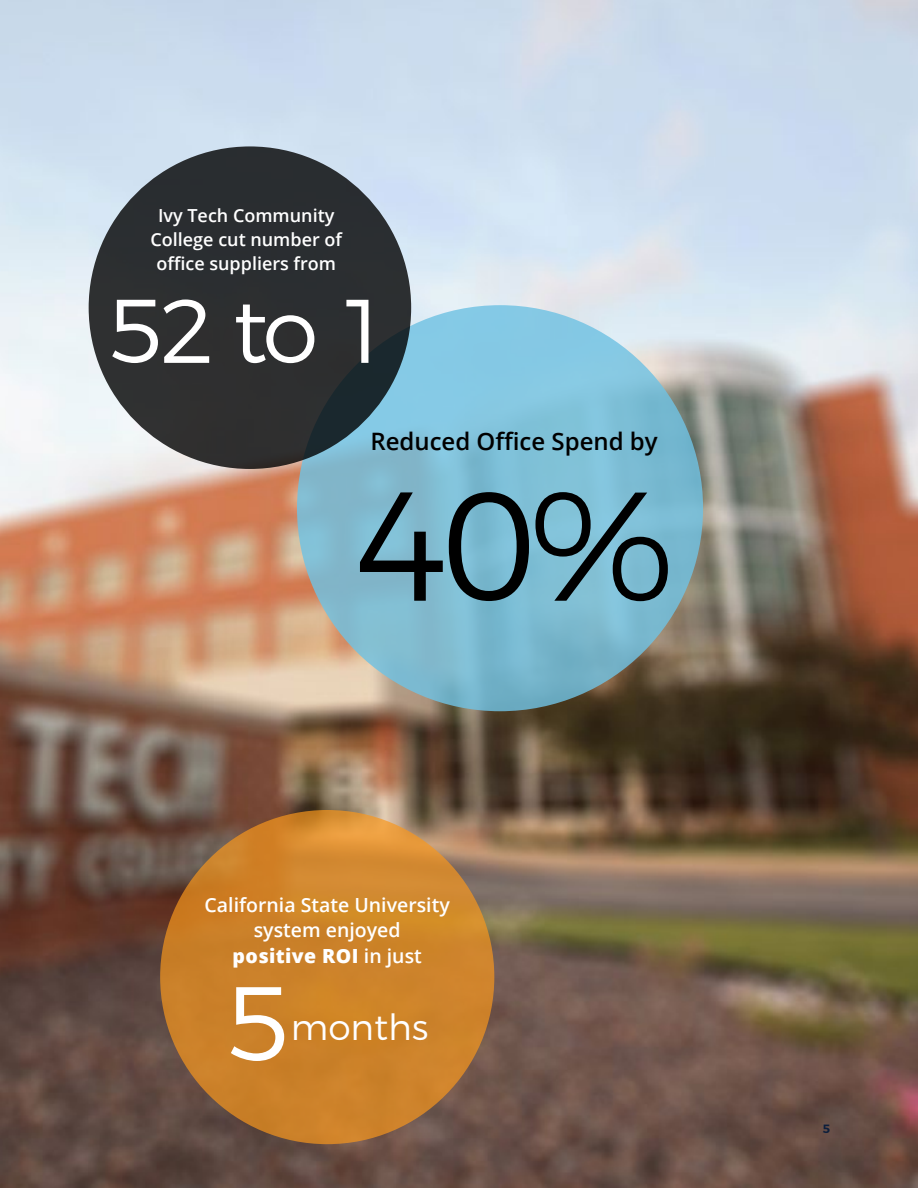
<style>
.page{position:relative;width:918px;height:1188px;background:#fff}
.page>*{position:absolute;margin:0;border:0;box-sizing:border-box;transform-origin:0 0}
.t1{font:300 154.5px "Montserrat";color:#000}
.t2{font:300 105px "Montserrat";color:#fff}
.t3{font:300 90px "Montserrat";color:#fff}
.t4{font:300 36px "Montserrat";color:#fff}
.t5{font:600 24px "Open Sans";color:#000}
.t6{font:600 19.5px/25.5px "Open Sans";color:#fff;text-align:center}
.t7{font:600 18px/24px "Open Sans";color:#fff;text-align:center}
.t8{font:600 12px "Montserrat";color:#0d1f3c}
.s1{font-weight:800}
</style>
<div class="page">
<img style="left:0;top:0;width:918px;height:1188px">
<svg style="left:297px;top:305px;width:406px;height:406px;background:#7fbed5"></svg>
<div style="left:89px;top:146px;width:322px;height:323px;background:#2c2e30;border-radius:50%"></div>
<div style="left:160px;top:810px;width:334px;height:334px;background:#cd8229;border-radius:50%"></div>
<p class="t7" style="left:150px;top:203px;width:193px">Ivy Tech Community<br>College cut number of office suppliers from</p>
<h3 class="t3" style="left:108px;top:260px;width:285px">52 to 1</h3>
<p class="t5" style="left:370px;top:425px;width:289px">Reduced Office Spend by</p>
<h1 class="t1" style="left:354px;top:425px;width:322px">40%</h1>
<p class="t6" style="left:205px;top:891px;width:247px">California State University system enjoyed<br><span class="s1">positive ROI</span> in just</p>
<h2 class="t2" style="left:226px;top:941px;width:66px">5</h2>
<h3 class="t4" style="left:291px;top:999px;width:139px">months</h3>
<p class="t8" style="left:823px;top:1119px;width:9px">5</p>
</div>
